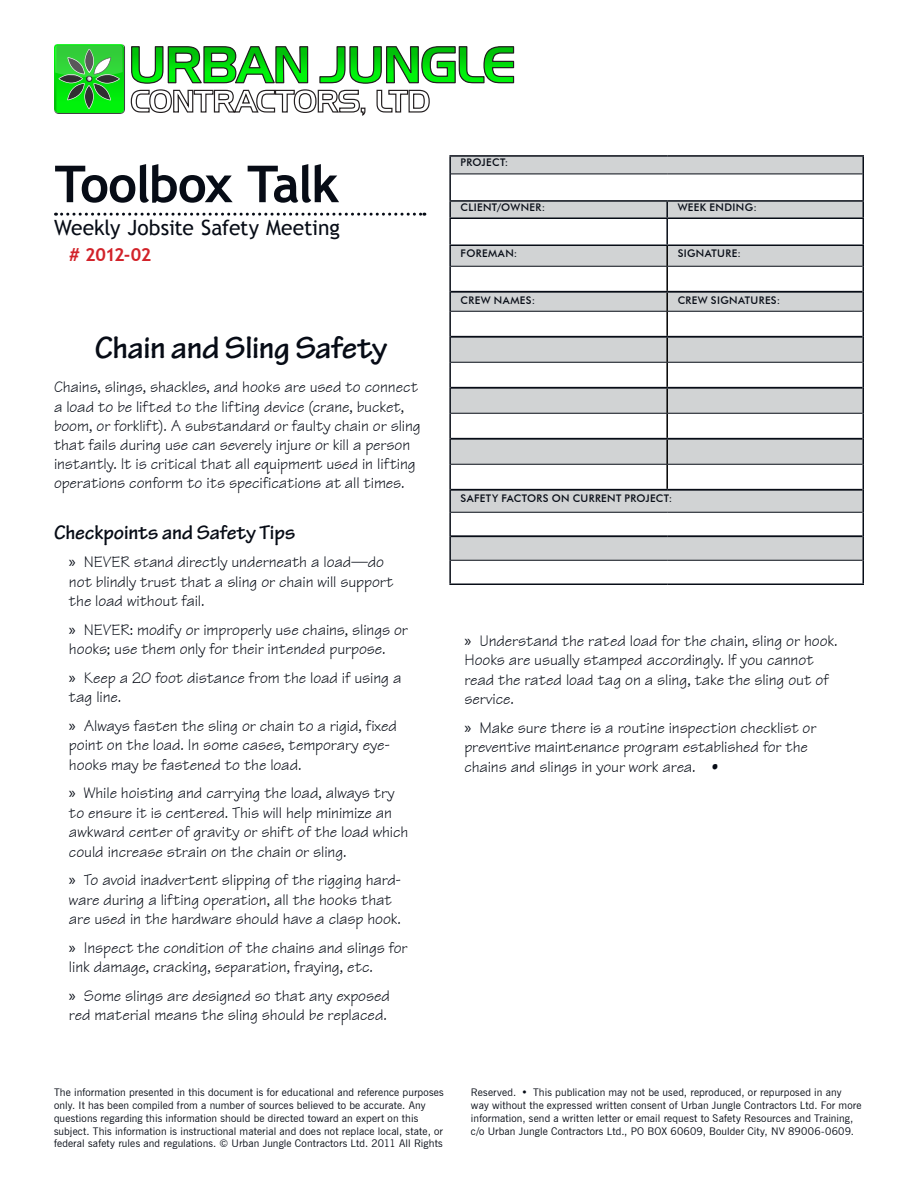
<style>
.page{position:relative;width:918px;height:1188px;background:#fff}
.page>*{position:absolute;margin:0;border:0;box-sizing:border-box;transform-origin:0 0}
.t1{font:700 51px "Trebuchet MS";letter-spacing:-.03em;color:#070c16}
.t2{font:700 33px "Tekton Pro";letter-spacing:-.01em;color:#070c16}
.t3{font:21px "Trebuchet MS";letter-spacing:-.01em;color:#070c16}
.t4{font:700 21px "Tekton Pro";letter-spacing:-.005em;color:#070c16}
.t5{font:700 18px "Trebuchet MS";letter-spacing:-.04em;color:#d2232a}
.t6{font:16.5px/19.5px "Technical Plain";letter-spacing:-.005em;color:#070c16}
.t7{font:10.5px/12.8px "News Gothic BT";letter-spacing:.01em;color:#070c16}
.t8{font:500 10.5px "Futura BT";letter-spacing:.035em;color:#070c16}
.s1{font-family:"Myriad Pro"}
</style>
<div class="page">
<svg style="left:451px;top:157px;width:411px;height:403px;fill:#d9d9db"></svg>
<hr style="left:449px;top:155px;width:218px;height:2px;background:#070c16">
<svg style="left:449px;top:157px;width:2px;height:17px"></svg>
<hr style="left:667px;top:155px;width:197px;height:2px;background:#070c16">
<svg style="left:862px;top:157px;width:2px;height:17px"></svg>
<hr style="left:449px;top:246px;width:2px;height:20px;background:#070c16">
<hr style="left:862px;top:246px;width:2px;height:20px;background:#070c16">
<hr style="left:449px;top:266px;width:2px;height:26px;background:#070c16">
<hr style="left:862px;top:266px;width:2px;height:26px;background:#070c16">
<svg style="left:449px;top:292px;width:2px;height:19px"></svg>
<svg style="left:862px;top:292px;width:2px;height:19px"></svg>
<hr style="left:449px;top:311px;width:2px;height:26px;background:#070c16">
<hr style="left:862px;top:311px;width:2px;height:26px;background:#070c16">
<hr style="left:449px;top:337px;width:2px;height:25px;background:#070c16">
<hr style="left:862px;top:337px;width:2px;height:25px;background:#070c16">
<hr style="left:449px;top:362px;width:2px;height:26px;background:#070c16">
<hr style="left:862px;top:362px;width:2px;height:26px;background:#070c16">
<hr style="left:449px;top:388px;width:2px;height:25px;background:#070c16">
<hr style="left:862px;top:388px;width:2px;height:25px;background:#070c16">
<hr style="left:449px;top:413px;width:2px;height:26px;background:#070c16">
<hr style="left:862px;top:413px;width:2px;height:26px;background:#070c16">
<hr style="left:449px;top:439px;width:2px;height:25px;background:#070c16">
<hr style="left:862px;top:439px;width:2px;height:25px;background:#070c16">
<hr style="left:449px;top:464px;width:2px;height:26px;background:#070c16">
<hr style="left:862px;top:464px;width:2px;height:26px;background:#070c16">
<hr style="left:449px;top:490px;width:2px;height:22px;background:#070c16">
<hr style="left:862px;top:490px;width:2px;height:22px;background:#070c16">
<hr style="left:449px;top:512px;width:2px;height:24px;background:#070c16">
<hr style="left:862px;top:512px;width:2px;height:24px;background:#070c16">
<hr style="left:449px;top:536px;width:2px;height:24px;background:#070c16">
<hr style="left:862px;top:536px;width:2px;height:24px;background:#070c16">
<hr style="left:449px;top:560px;width:2px;height:24px;background:#070c16">
<hr style="left:862px;top:560px;width:2px;height:24px;background:#070c16">
<hr style="left:449px;top:584px;width:218px;height:1px;background:#070c16">
<hr style="left:667px;top:584px;width:197px;height:1px;background:#070c16">
<hr style="left:451px;top:174px;width:216px;height:1px;background:#070c16">
<hr style="left:667px;top:174px;width:195px;height:1px;background:#070c16">
<hr style="left:451px;top:266px;width:216px;height:1px;background:#070c16">
<hr style="left:667px;top:266px;width:195px;height:1px;background:#070c16">
<hr style="left:451px;top:311px;width:216px;height:1px;background:#070c16">
<hr style="left:667px;top:311px;width:195px;height:1px;background:#070c16">
<hr style="left:451px;top:362px;width:216px;height:1px;background:#070c16">
<hr style="left:667px;top:362px;width:195px;height:1px;background:#070c16">
<hr style="left:451px;top:413px;width:216px;height:1px;background:#070c16">
<hr style="left:667px;top:413px;width:195px;height:1px;background:#070c16">
<hr style="left:451px;top:464px;width:216px;height:1px;background:#070c16">
<hr style="left:667px;top:464px;width:195px;height:1px;background:#070c16">
<hr style="left:451px;top:512px;width:216px;height:1px;background:#070c16">
<hr style="left:667px;top:512px;width:195px;height:1px;background:#070c16">
<hr style="left:451px;top:560px;width:216px;height:1px;background:#070c16">
<hr style="left:667px;top:560px;width:195px;height:1px;background:#070c16">
<hr style="left:666px;top:246px;width:2px;height:20px;background:#000">
<hr style="left:666px;top:267px;width:2px;height:24px;background:#000">
<svg style="left:666px;top:293px;width:2px;height:18px"></svg>
<hr style="left:666px;top:312px;width:2px;height:24px;background:#000">
<hr style="left:666px;top:338px;width:2px;height:24px;background:#000">
<hr style="left:666px;top:363px;width:2px;height:24px;background:#000">
<hr style="left:666px;top:389px;width:2px;height:24px;background:#000">
<hr style="left:666px;top:414px;width:2px;height:24px;background:#000">
<hr style="left:666px;top:440px;width:2px;height:24px;background:#000">
<hr style="left:666px;top:465px;width:2px;height:24px;background:#000">
<hr style="left:451px;top:291px;width:216px;height:2px;background:#070c16">
<hr style="left:667px;top:291px;width:195px;height:2px;background:#070c16">
<hr style="left:451px;top:336px;width:216px;height:2px;background:#070c16">
<hr style="left:667px;top:336px;width:195px;height:2px;background:#070c16">
<hr style="left:451px;top:387px;width:216px;height:2px;background:#070c16">
<hr style="left:667px;top:387px;width:195px;height:2px;background:#070c16">
<hr style="left:451px;top:438px;width:216px;height:2px;background:#070c16">
<hr style="left:667px;top:438px;width:195px;height:2px;background:#070c16">
<hr style="left:451px;top:489px;width:216px;height:2px;background:#070c16">
<hr style="left:667px;top:489px;width:195px;height:2px;background:#070c16">
<hr style="left:451px;top:535px;width:216px;height:2px;background:#070c16">
<hr style="left:667px;top:535px;width:195px;height:2px;background:#070c16">
<hr style="left:449px;top:174px;width:2px;height:26px;background:#070c16">
<hr style="left:862px;top:174px;width:2px;height:26px;background:#070c16">
<hr style="left:449px;top:219px;width:2px;height:25px;background:#070c16">
<hr style="left:666px;top:219px;width:2px;height:25px;background:#070c16">
<hr style="left:862px;top:219px;width:2px;height:25px;background:#070c16">
<hr style="left:449px;top:244px;width:218px;height:2px;background:#070c16">
<hr style="left:667px;top:244px;width:197px;height:2px;background:#070c16">
<hr style="left:449px;top:200px;width:218px;height:2px;background:#070c16">
<svg style="left:449px;top:202px;width:2px;height:16px"></svg>
<hr style="left:667px;top:200px;width:197px;height:2px;background:#070c16">
<svg style="left:666px;top:202px;width:2px;height:16px"></svg>
<svg style="left:862px;top:202px;width:2px;height:16px"></svg>
<hr style="left:449px;top:218px;width:218px;height:1px;background:#070c16">
<hr style="left:667px;top:218px;width:197px;height:1px;background:#070c16">
<svg style="left:56px;top:213px;width:369px;height:3px"></svg>
<svg style="left:54px;top:44px;width:461px;height:72px"></svg>
<h1 class="t1" style="left:55px;top:152px;width:286px">Toolbox Talk</h1>
<p class="t3" style="left:54px;top:215px;width:288px">Weekly Jobsite Safety Meeting</p>
<p class="t5" style="left:69px;top:243px;width:84px"># 2012-02</p>
<h2 class="t2" style="left:95px;top:328px;width:294px">Chain and Sling Safety</h2>
<p class="t6" style="left:54px;top:378px;width:368px">Chains, slings, shackles, and hooks are used to connect a load to be lifted to the lifting device (crane, bucket, boom, or forklift). A substandard or faulty chain or sling that fails during use can severely injure or kill a person instantly. It is critical that all equipment used in lifting operations conform to its specifications at all times.</p>
<p class="t4" style="left:54px;top:520px;width:243px">Checkpoints and Safety Tips</p>
<p class="t6" style="left:69px;top:552px;width:326px"><span class="s1">»</span> NEVER stand directly underneath a load—do not blindly trust that a sling or chain will support the load without fail.</p>
<p class="t6" style="left:69px;top:620px;width:340px"><span class="s1">»</span> NEVER: modify or improperly use chains, slings or hooks; use them only for their intended purpose.</p>
<p class="t6" style="left:69px;top:668px;width:334px"><span class="s1">»</span> Keep a 20 foot distance from the load if using a tag line.</p>
<p class="t6" style="left:69px;top:716px;width:330px"><span class="s1">»</span> Always fasten the sling or chain to a rigid, fixed point on the load. In some cases, temporary eye&shy;hooks may be fastened to the load.</p>
<p class="t6" style="left:69px;top:783px;width:341px"><span class="s1">»</span> While hoisting and carrying the load, always try to ensure it is centered. This will help minimize an awkward center of gravity or shift of the load which could increase strain on the chain or sling.</p>
<p class="t6" style="left:69px;top:870px;width:334px"><span class="s1">»</span> To avoid inadvertent slipping of the rigging hard&shy;ware during a lifting operation, all the hooks that are used in the hardware should have a clasp hook.</p>
<p class="t6" style="left:69px;top:938px;width:340px"><span class="s1">»</span> Inspect the condition of the chains and slings for link damage, cracking, separation, fraying, etc.</p>
<p class="t6" style="left:69px;top:986px;width:323px"><span class="s1">»</span> Some slings are designed so that any exposed red material means the sling should be replaced.</p>
<p class="t8" style="left:461px;top:156px;width:49px">PROJECT:</p>
<p class="t8" style="left:461px;top:201px;width:86px">CLIENT/OWNER:</p>
<p class="t8" style="left:678px;top:201px;width:81px">WEEK ENDING:</p>
<p class="t8" style="left:461px;top:247px;width:58px">FOREMAN:</p>
<p class="t8" style="left:678px;top:247px;width:65px">SIGNATURE:</p>
<p class="t8" style="left:461px;top:294px;width:76px">CREW NAMES:</p>
<p class="t8" style="left:678px;top:294px;width:104px">CREW SIGNATURES:</p>
<p class="t8" style="left:461px;top:492px;width:213px">SAFETY FACTORS ON CURRENT PROJECT:</p>
<p class="t6" style="left:464px;top:631px;width:375px"><span class="s1">»</span> Understand the rated load for the chain, sling or hook.<br>Hooks are usually stamped accordingly. If you cannot read the rated load tag on a sling, take the sling out of service.</p>
<p class="t6" style="left:464px;top:718px;width:353px"><span class="s1">»</span> Make sure there is a routine inspection checklist or preventive maintenance program established for the chains and slings in your work area. •</p>
<p class="t7" style="left:54px;top:1086px;width:391px">The information presented in this document is for educational and reference purposes only. It has been compiled from a number of sources believed to be accurate. Any questions regarding this information should be directed toward an expert on this subject. This information is instructional material and does not replace local, state, or federal safety rules and regulations. © Urban Jungle Contractors Ltd. 2011 All Rights</p>
<p class="t7" style="left:471px;top:1086px;width:392px">Reserved. • This publication may not be used, reproduced, or repurposed in any way without the expressed written consent of Urban Jungle Contractors Ltd. For more information, send a written letter or email request to Safety Resources and Training, c/o Urban Jungle Contractors Ltd., PO BOX 60609, Boulder City, NV 89006-0609.</p>
</div>
